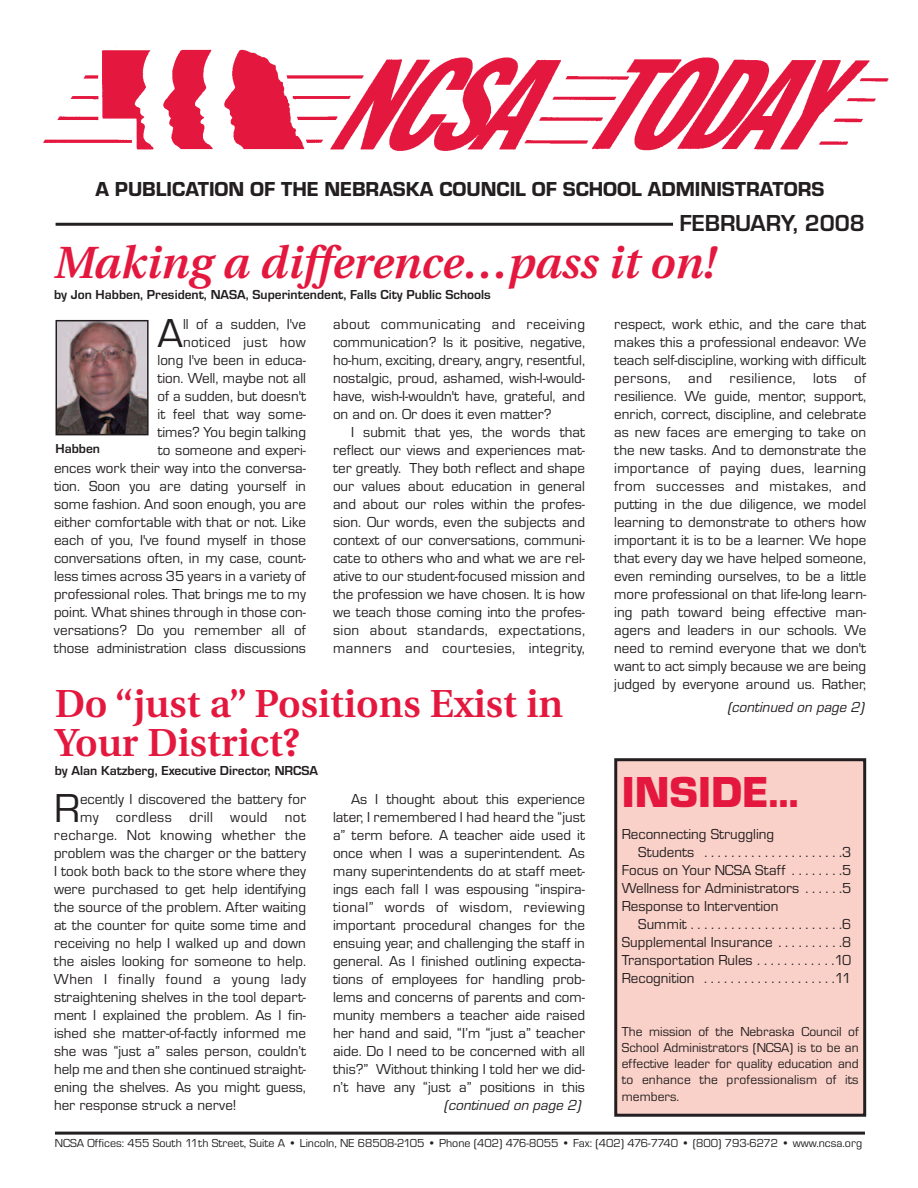
<style>
.page{position:relative;width:918px;height:1188px;background:#fff}
.page>*{position:absolute;margin:0;border:0;box-sizing:border-box;transform-origin:0 0}
.t1{font:italic 600 45px "Utopia";color:#e4183e}
.t2{font:45px "Eurostile T Blac";color:#e4183e}
.t3{font:42px "Eurostile T";color:#231f20}
.t4{font:600 39px "Utopia";color:#e4183e}
.t5{font:700 24px "Eurostile T";color:#231f20}
.t6{font:21px "Eurostile T Heav";color:#231f20}
.t7{font:15px/18px "Eurostile T";color:#231f20;text-align:justify}
.t8{font:15px "Eurostile T";letter-spacing:.025em;color:#231f20}
.t9{font:italic 15px "Eurostile T";color:#231f20}
.t10{font:15px "Eurostile T";letter-spacing:.02em;color:#231f20}
.t11{font:13.5px/16.2px "Eurostile T";letter-spacing:.01em;color:#231f20;text-align:justify}
.t12{font:700 13.5px "Eurostile T";color:#231f20}
.t13{font:12px "Eurostile T";color:#231f20}
</style>
<div class="page">
<hr style="left:56px;top:223px;width:617px;height:3px;background:#231f20">
<hr style="left:55px;top:1132px;width:810px;height:3px;background:#231f20">
<img style="left:43px;top:46px;width:846px;height:105px">
<img style="left:59px;top:323px;width:87px;height:109px">
<div style="left:56px;top:320px;width:93px;height:115px;border:2px solid #231f20"></div>
<div style="left:616px;top:760px;width:249px;height:355px;background:#fad1c8"></div>
<div style="left:614px;top:758px;width:252px;height:359px;border:3px solid #231f20"></div>
<h3 class="t6" style="left:95px;top:176px;width:730px">A PUBLICATION OF THE NEBRASKA COUNCIL OF SCHOOL ADMINISTRATORS</h3>
<h3 class="t5" style="left:679px;top:209px;width:187px">FEBRUARY, 2008</h3>
<h1 class="t1" style="left:54px;top:244px;width:663px">Making a difference…pass it on!</h1>
<p class="t12" style="left:54px;top:286px;width:438px">by Jon Habben, President, NASA, Superintendent, Falls City Public Schools</p>
<p class="t7" style="left:54px;top:315px;width:254px;text-align:right">ll of a sudden, I've<br>noticed just how<br>long I've been in educa-<br>tion. Well, maybe not all<br>of a sudden, but doesn't<br>it feel that way some-<br>times? You begin talking<br>to someone and experi-<br>ences work their way into the conversa&shy;tion. Soon you are dating yourself in some fashion. And soon enough, you are either comfortable with that or not. Like each of you, I've found myself in those conversations often, in my case, count&shy;less times across 35 years in a variety of professional roles. That brings me to my point. What shines through in those con&shy;versations? Do you remember all of those administration class discussions</p>
<p class="t7" style="left:333px;top:315px;width:254px">about communicating and receiving communication? Is it positive, negative, ho-hum, exciting, dreary, angry, resentful, nostalgic, proud, ashamed, wish-I-would&shy;have, wish-I-wouldn't have, grateful, and on and on. Or does it even matter?</p>
<h2 class="t3" style="left:158px;top:308px;width:27px">A</h2>
<p class="t7" style="left:333px;top:423px;width:254px;text-indent:18px">I submit that yes, the words that reflect our views and experiences mat&shy;ter greatly. They both reflect and shape our values about education in general and about our roles within the profes&shy;sion. Our words, even the subjects and context of our conversations, communi&shy;cate to others who and what we are rel&shy;ative to our student-focused mission and the profession we have chosen. It is how we teach those coming into the profes&shy;sion about standards, expectations, manners and courtesies, integrity,</p>
<p class="t12" style="left:56px;top:441px;width:46px">Habben</p>
<h3 class="t4" style="left:55px;top:688px;width:510px">Do “just a” Positions Exist in</h3>
<h3 class="t4" style="left:55px;top:727px;width:246px">Your District?</h3>
<p class="t12" style="left:55px;top:762px;width:265px">by Alan Katzberg, Executive Director, NRCSA</p>
<h2 class="t3" style="left:54px;top:783px;width:28px">R</h2>
<p class="t7" style="left:80px;top:790px;width:227px">ecently I discovered the battery for</p>
<p class="t8" style="left:80px;top:808px;width:227px">my cordless drill would not</p>
<p class="t10" style="left:54px;top:826px;width:254px">recharge. Not knowing whether the</p>
<p class="t7" style="left:54px;top:844px;width:254px">problem was the charger or the battery</p>
<p class="t7" style="left:54px;top:862px;width:254px">I took both back to the store where they</p>
<p class="t7" style="left:54px;top:880px;width:254px">were purchased to get help identifying</p>
<p class="t7" style="left:54px;top:898px;width:254px">the source of the problem. After waiting</p>
<p class="t7" style="left:54px;top:916px;width:254px">at the counter for quite some time and</p>
<p class="t7" style="left:54px;top:934px;width:254px">receiving no help I walked up and down</p>
<p class="t7" style="left:54px;top:952px;width:254px">the aisles looking for someone to help.</p>
<p class="t8" style="left:54px;top:970px;width:254px">When I finally found a young lady</p>
<p class="t7" style="left:54px;top:988px;width:254px">straightening shelves in the tool depart-</p>
<p class="t7" style="left:54px;top:1006px;width:254px">ment I explained the problem. As I fin-</p>
<p class="t7" style="left:54px;top:1024px;width:254px">ished she matter-of-factly informed me</p>
<p class="t7" style="left:54px;top:1042px;width:254px">she was “just a” sales person, couldn’t</p>
<p class="t7" style="left:54px;top:1060px;width:254px">help me and then she continued straight-</p>
<p class="t7" style="left:54px;top:1078px;width:254px">ening the shelves. As you might guess,</p>
<p class="t7" style="left:54px;top:1096px;width:184px">her response struck a nerve!</p>
<p class="t7" style="left:333px;top:790px;width:254px;text-indent:18px">As I thought about this experience later, I remembered I had heard the “just a” term before. A teacher aide used it once when I was a superintendent. As many superintendents do at staff meet&shy;ings each fall I was espousing “inspira&shy;tional” words of wisdom, reviewing important procedural changes for the ensuing year, and challenging the staff in general. As I finished outlining expecta&shy;tions of employees for handling prob&shy;lems and concerns of parents and com&shy;munity members a teacher aide raised her hand and said, “I’m “just a” teacher aide. Do I need to be concerned with all this?” Without thinking I told her we did&shy;n’t have any “just a” positions in this</p>
<p class="t9" style="left:444px;top:1096px;width:140px">(continued on page 2)</p>
<p class="t7" style="left:614px;top:315px;width:253px">respect, work ethic, and the care that makes this a professional endeavor. We teach self-discipline, working with difficult persons, and resilience, lots of resilience. We guide, mentor, support, enrich, correct, discipline, and celebrate as new faces are emerging to take on the new tasks. And to demonstrate the importance of paying dues, learning from successes and mistakes, and putting in the due diligence, we model learning to demonstrate to others how important it is to be a learner. We hope that every day we have helped someone, even reminding ourselves, to be a little more professional on that life-long learn&shy;ing path toward being effective man&shy;agers and leaders in our schools. We need to remind everyone that we don't want to act simply because we are being judged by everyone around us. Rather,</p>
<p class="t9" style="left:727px;top:698px;width:140px">(continued on page 2)</p>
<h1 class="t2" style="left:622px;top:765px;width:178px">INSIDE…</h1>
<p class="t7" style="left:622px;top:825px;width:154px">Reconnecting Struggling</p>
<p class="t7" style="left:638px;top:843px;width:214px">Students .....................3</p>
<p class="t7" style="left:622px;top:861px;width:231px">Focus on Your NCSA Staff . . . . . . . .5</p>
<p class="t7" style="left:622px;top:879px;width:231px">Wellness for Administrators . . . . . .5</p>
<p class="t7" style="left:622px;top:897px;width:158px">Response to Intervention</p>
<p class="t7" style="left:638px;top:915px;width:214px">Summit.......................6</p>
<p class="t7" style="left:622px;top:933px;width:231px">Supplemental Insurance . . . . . . . . . .8</p>
<p class="t7" style="left:622px;top:951px;width:231px">Transportation Rules . . . . . . . . . . . .10</p>
<p class="t7" style="left:622px;top:969px;width:231px">Recognition ....................11</p>
<p class="t11" style="left:622px;top:1023px;width:238px">The mission of the Nebraska Council of School Administrators (NCSA) is to be an effective leader for quality education and to enhance the professionalism of its members.</p>
<p class="t13" style="left:55px;top:1136px;width:809px">NCSA Offices: 455 South 11th Street, Suite A • Lincoln, NE 68508-2105 • Phone (402) 476-8055 • Fax: (402) 476-7740 • (800) 793-6272 • www.ncsa.org</p>
</div>
